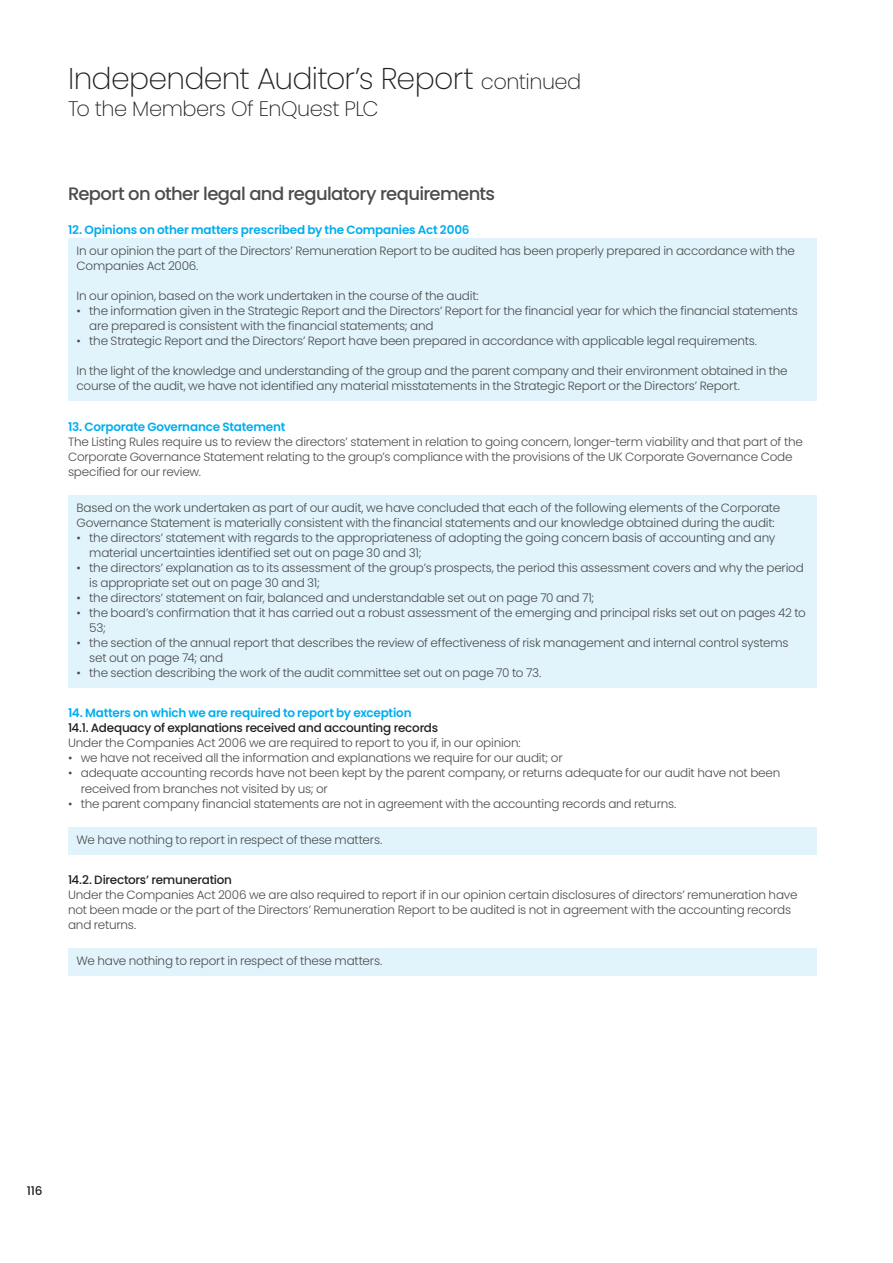
<style>
.page{position:relative;width:893px;height:1263px;background:#fff}
.page>*{position:absolute;margin:0;border:0;box-sizing:border-box;transform-origin:0 0}
.t1{font:200 30px "Poppins";letter-spacing:-.025em;color:#231f20}
.t2{font:200 21px "Poppins";letter-spacing:-.025em;color:#231f20}
.SubheadLevel0{font:500 18px "Poppins";letter-spacing:-.035em;color:#4b4c4d}
.BodyTextBulletLevel1{font:300 12px/15px "Poppins";letter-spacing:-.015em;color:#4b4c4d}
.BodyText{font:300 12px/15px "Poppins";letter-spacing:-.015em;color:#4b4c4d}
.SubheadLevel1{font:600 12px "Poppins";letter-spacing:-.015em;color:#00aeef}
.SubheadLevel2{font:500 12px "Poppins";letter-spacing:-.02em;color:#231f20}
.s1{font-size:21px}
</style>
<div class="page">
<div style="left:68px;top:238px;width:748px;height:163px;background:#e1f4fc"></div>
<div style="left:68px;top:495px;width:748px;height:192px;background:#e1f4fc"></div>
<div style="left:68px;top:827px;width:748px;height:27px;background:#e1f4fc"></div>
<div style="left:68px;top:948px;width:748px;height:28px;background:#e1f4fc"></div>
<h1 class="t1" style="left:68px;top:61px;width:515px">Independent Auditor’s Report <span class="s1">continued</span></h1>
<h2 class="t2" style="left:68px;top:97px;width:312px">To the Members Of EnQuest PLC</h2>
<p class="SubheadLevel0" style="left:68px;top:183px;width:429px">Report on other legal and regulatory requirements</p>
<p class="SubheadLevel1" style="left:68px;top:223px;width:403px">12. Opinions on other matters prescribed by the Companies Act 2006</p>
<p class="BodyText" style="left:77px;top:243px;width:720px">In our opinion the part of the Directors’ Remuneration Report to be audited has been properly prepared in accordance with the<br>Companies Act 2006.</p>
<p class="BodyText" style="left:77px;top:288px;width:404px">In our opinion, based on the work undertaken in the course of the audit:</p>
<p class="BodyTextBulletLevel1" style="left:89px;top:303px;width:710px;text-indent:-13px">• the information given in the Strategic Report and the Directors’ Report for the financial year for which the financial statements are prepared is consistent with the financial statements; and</p>
<p class="BodyTextBulletLevel1" style="left:77px;top:333px;width:682px">• the Strategic Report and the Directors’ Report have been prepared in accordance with applicable legal requirements.</p>
<p class="BodyText" style="left:77px;top:363px;width:713px">In the light of the knowledge and understanding of the group and the parent company and their environment obtained in the course of the audit, we have not identified any material misstatements in the Strategic Report or the Directors’ Report.</p>
<p class="SubheadLevel1" style="left:68px;top:419px;width:219px">13. Corporate Governance Statement</p>
<p class="BodyText" style="left:68px;top:434px;width:736px">The Listing Rules require us to review the directors’ statement in relation to going concern, longer-term viability and that part of the<br>Corporate Governance Statement relating to the group’s compliance with the provisions of the UK Corporate Governance Code specified for our review.</p>
<p class="BodyText" style="left:77px;top:500px;width:705px">Based on the work undertaken as part of our audit, we have concluded that each of the following elements of the Corporate<br>Governance Statement is materially consistent with the financial statements and our knowledge obtained during the audit:</p>
<p class="BodyTextBulletLevel1" style="left:89px;top:530px;width:688px;text-indent:-13px">• the directors’ statement with regards to the appropriateness of adopting the going concern basis of accounting and any material uncertainties identified set out on page 30 and 31;</p>
<p class="BodyTextBulletLevel1" style="left:89px;top:560px;width:716px;text-indent:-13px">• the directors’ explanation as to its assessment of the group’s prospects, the period this assessment covers and why the period is appropriate set out on page 30 and 31;</p>
<p class="BodyTextBulletLevel1" style="left:77px;top:590px;width:519px">• the directors’ statement on fair, balanced and understandable set out on page 70 and 71;</p>
<p class="BodyTextBulletLevel1" style="left:89px;top:605px;width:718px;text-indent:-13px">• the board’s confirmation that it has carried out a robust assessment of the emerging and principal risks set out on pages 42 to<br>53;</p>
<p class="BodyTextBulletLevel1" style="left:89px;top:635px;width:701px;text-indent:-13px">• the section of the annual report that describes the review of effectiveness of risk management and internal control systems set out on page 74; and</p>
<p class="BodyTextBulletLevel1" style="left:77px;top:665px;width:466px">• the section describing the work of the audit committee set out on page 70 to 73.</p>
<p class="SubheadLevel1" style="left:68px;top:706px;width:345px">14. Matters on which we are required to report by exception</p>
<p class="SubheadLevel2" style="left:68px;top:721px;width:372px">14.1. Adequacy of explanations received and accounting records</p>
<p class="BodyText" style="left:68px;top:736px;width:454px">Under the Companies Act 2006 we are required to report to you if, in our opinion:</p>
<p class="BodyTextBulletLevel1" style="left:68px;top:751px;width:496px">• we have not received all the information and explanations we require for our audit; or</p>
<p class="BodyTextBulletLevel1" style="left:81px;top:766px;width:701px;text-indent:-13px">• adequate accounting records have not been kept by the parent company, or returns adequate for our audit have not been received from branches not visited by us; or</p>
<p class="BodyTextBulletLevel1" style="left:68px;top:796px;width:610px">• the parent company financial statements are not in agreement with the accounting records and returns.</p>
<p class="BodyText" style="left:77px;top:832px;width:307px">We have nothing to report in respect of these matters.</p>
<p class="SubheadLevel2" style="left:68px;top:873px;width:165px">14.2. Directors’ remuneration</p>
<p class="BodyText" style="left:68px;top:888px;width:731px">Under the Companies Act 2006 we are also required to report if in our opinion certain disclosures of directors’ remuneration have not been made or the part of the Directors’ Remuneration Report to be audited is not in agreement with the accounting records and returns.</p>
<p class="BodyText" style="left:77px;top:954px;width:307px">We have nothing to report in respect of these matters.</p>
<p class="SubheadLevel2" style="left:27px;top:1184px;width:17px">116</p>
</div>
